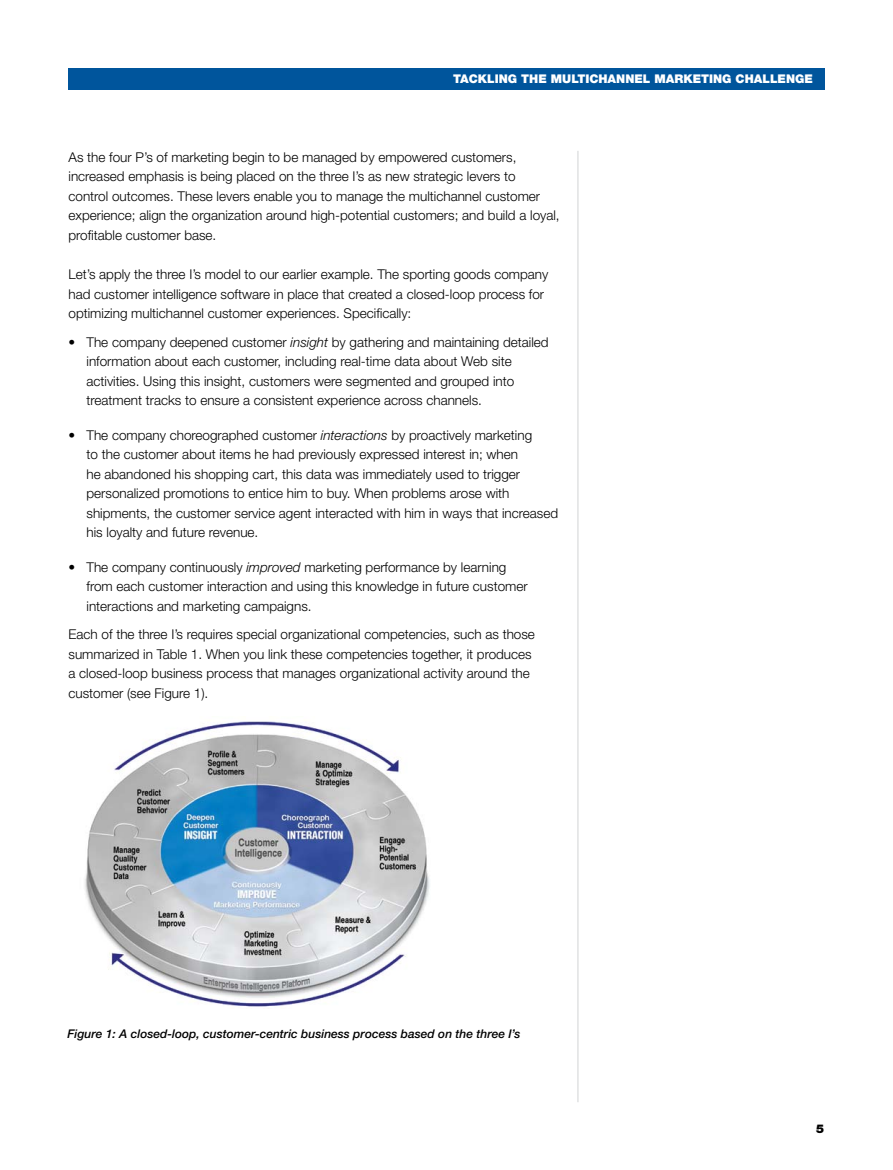
<style>
.page{position:relative;width:893px;height:1170px;background:#fff}
.page>*{position:absolute;margin:0;border:0;box-sizing:border-box;transform-origin:0 0}
.t1{font:300 13.5px/19.5px "Helvetica Neue LT Std";color:#000}
.t2{font:italic 500 12px "Helvetica Neue LT Std";color:#000}
.t3{font:900 12px "Helvetica Neue LT Std";color:#fff}
.t4{font:900 12px "Helvetica Neue LT Std";color:#000}
.s1{font-style:italic}
</style>
<div class="page">
<div style="left:68px;top:68px;width:757px;height:21px;background:#00559c"></div>
<hr style="left:578px;top:151px;width:1px;height:951px;background:#d1d3d4">
<img style="left:84px;top:721px;width:346px;height:286px">
<p class="t3" style="left:453px;top:72px;width:361px">TACKLING THE MULTICHANNEL MARKETING CHALLENGE</p>
<p class="t1" style="left:69px;top:147px;width:493px">As the four P’s of marketing begin to be managed by empowered customers, increased emphasis is being placed on the three I’s as new strategic levers to<br>control outcomes. These levers enable you to manage the multichannel customer experience; align the organization around high-potential customers; and build a loyal, profitable customer base.</p>
<p class="t1" style="left:69px;top:264px;width:481px">Let’s apply the three I’s model to our earlier example. The sporting goods company had customer intelligence software in place that created a closed-loop process for optimizing multichannel customer experiences. Specifically:</p>
<p class="t1" style="left:87px;top:332px;width:464px;text-indent:-18px">• The company deepened customer <span class="s1">insight</span> by gathering and maintaining detailed information about each customer, including real-time data about Web site activities. Using this insight, customers were segmented and grouped into treatment tracks to ensure a consistent experience across channels.</p>
<p class="t1" style="left:87px;top:425px;width:473px;text-indent:-18px">• The company choreographed customer <span class="s1">interactions</span> by proactively marketing<br>to the customer about items he had previously expressed interest in; when<br>he abandoned his shopping cart, this data was immediately used to trigger personalized promotions to entice him to buy. When problems arose with shipments, the customer service agent interacted with him in ways that increased his loyalty and future revenue.</p>
<p class="t1" style="left:87px;top:556px;width:443px;text-indent:-18px">• The company continuously <span class="s1">improved</span> marketing performance by learning from each customer interaction and using this knowledge in future customer interactions and marketing campaigns.</p>
<p class="t1" style="left:69px;top:624px;width:468px">Each of the three I’s requires special organizational competencies, such as those summarized in Table 1. When you link these competencies together, it produces a closed-loop business process that manages organizational activity around the customer (see Figure 1).</p>
<p class="t2" style="left:67px;top:1026px;width:455px">Figure 1: A closed-loop, customer-centric business process based on the three I’s</p>
<p class="t4" style="left:816px;top:1121px;width:10px">5</p>
</div>
